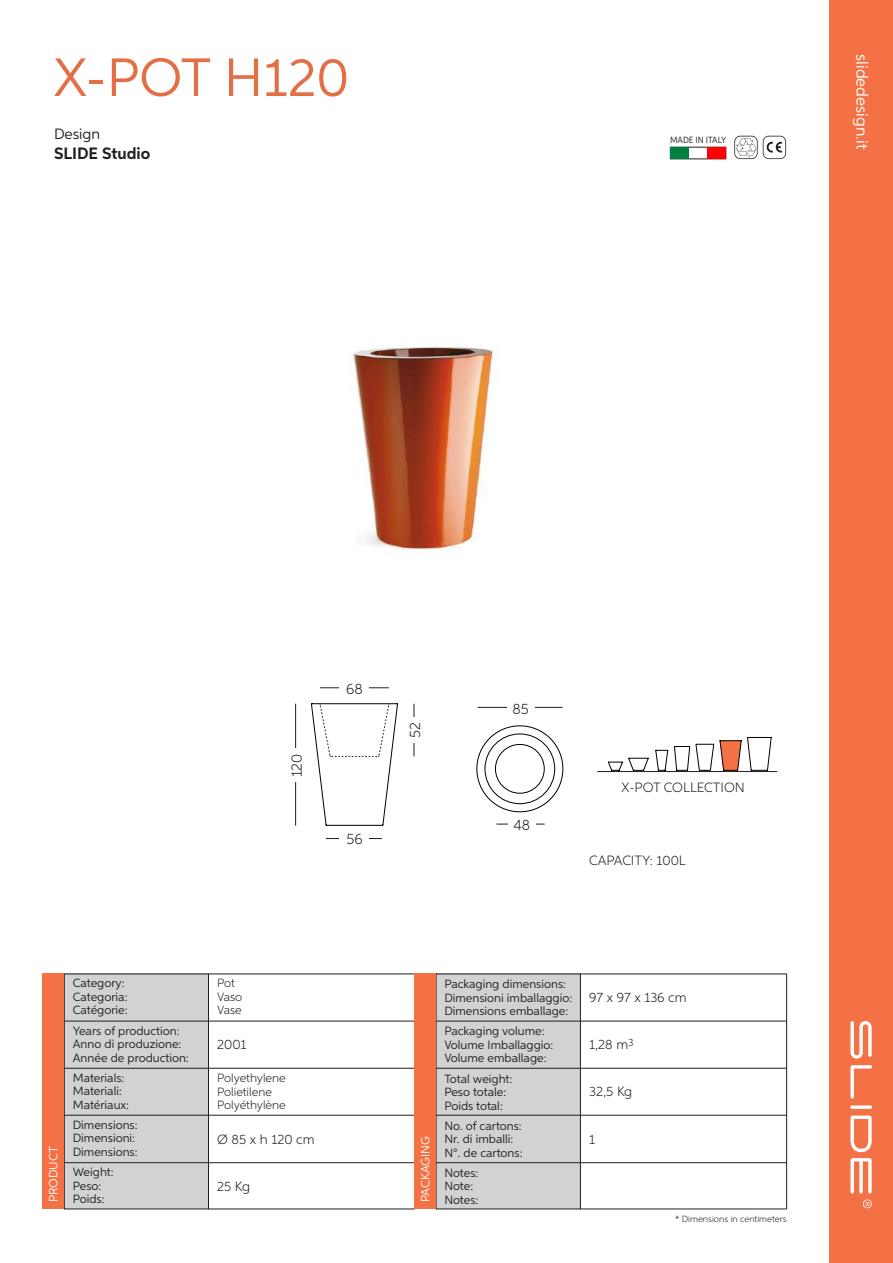
<style>
.page{position:relative;width:893px;height:1263px;background:#fff}
.page>*{position:absolute;margin:0;border:0;box-sizing:border-box;transform-origin:0 0}
.t1{font:54px "Aspira";color:#e46f46}
.t2{font:16.5px "Aspira";color:#fff}
.t3{font:700 16.5px "Aspira";color:#231f20}
.t4{font:300 15px "Aspira";color:#231f20}
.t5{font:15px "Aspira";color:#231f20}
.t6{font:300 13.5px "Aspira";color:#231f20}
.t7{font:12px/13.5px "Aspira";color:#231f20}
.t8{font:300 12px/13.5px "Aspira";letter-spacing:-.02em;color:#231f20}
.t9{font:12px "Aspira";color:#fff}
.t10{font:300 9px "Aspira";color:#231f20}
.t11{font:9px "Aspira Nar";color:#231f20}
</style>
<div class="page">
<div style="left:829px;top:0;width:64px;height:1263px;background:#f37144"></div>
<svg style="left:863px;top:1199px;width:9px;height:9px"></svg>
<svg style="left:850px;top:1105px;width:22px;height:4px"></svg>
<svg style="left:850px;top:1115px;width:22px;height:37px"></svg>
<svg style="left:850px;top:1065px;width:22px;height:33px"></svg>
<svg style="left:850px;top:1158px;width:22px;height:35px"></svg>
<svg style="left:850px;top:1021px;width:22px;height:37px"></svg>
<img style="left:352px;top:347px;width:146px;height:205px">
<svg style="left:734px;top:136px;width:52px;height:23px"></svg>
<div style="left:670px;top:147px;width:19px;height:12px;background:#008040"></div>
<div style="left:708px;top:147px;width:18px;height:12px;background:#fe0000"></div>
<div style="left:64px;top:974px;width:144px;height:235px;background:#d1d2d4"></div>
<div style="left:64px;top:974px;width:145px;height:235px;border:1px solid #231f20"></div>
<div style="left:436px;top:974px;width:144px;height:235px;background:#d1d2d4"></div>
<div style="left:436px;top:974px;width:145px;height:235px;border:1px solid #231f20"></div>
<hr style="left:64px;top:1021px;width:722px;height:1px;background:#231f20">
<hr style="left:209px;top:974px;width:206px;height:1px;background:#231f20">
<hr style="left:64px;top:1068px;width:723px;height:1px;background:#231f20">
<hr style="left:64px;top:1115px;width:722px;height:1px;background:#231f20">
<hr style="left:209px;top:1209px;width:206px;height:1px;background:#231f20">
<hr style="left:581px;top:1209px;width:205px;height:1px;background:#231f20">
<hr style="left:64px;top:1162px;width:723px;height:1px;background:#231f20">
<hr style="left:581px;top:974px;width:206px;height:1px;background:#231f20">
<hr style="left:786px;top:974px;width:1px;height:235px;background:#231f20">
<div style="left:43px;top:974px;width:21px;height:235px;background:#f37144"></div>
<div style="left:415px;top:974px;width:21px;height:235px;background:#f37144"></div>
<svg style="left:311px;top:703px;width:87px;height:123px"></svg>
<hr style="left:320px;top:687px;width:69px;height:1px;background:#231f20">
<hr style="left:326px;top:838px;width:56px;height:1px;background:#231f20">
<hr style="left:295px;top:704px;width:1px;height:122px;background:#231f20">
<hr style="left:414px;top:704px;width:1px;height:52px;background:#231f20">
<div style="left:287px;top:748px;width:18px;height:34px;background:#fff"></div>
<div style="left:340px;top:679px;width:29px;height:18px;background:#fff"></div>
<div style="left:405px;top:717px;width:18px;height:26px;background:#fff"></div>
<div style="left:340px;top:829px;width:29px;height:18px;background:#fff"></div>
<svg style="left:476px;top:725px;width:88px;height:88px"></svg>
<hr style="left:496px;top:824px;width:49px;height:1px;background:#231f20">
<hr style="left:478px;top:707px;width:85px;height:1px;background:#231f20">
<div style="left:507px;top:699px;width:27px;height:18px;background:#fff"></div>
<div style="left:508px;top:815px;width:28px;height:18px;background:#fff"></div>
<svg style="left:608px;top:737px;width:164px;height:34px"></svg>
<hr style="left:597px;top:771px;width:180px;height:1px;background:#231f20">
<h1 class="t1" style="left:54px;top:45px;width:297px">X-POT H120</h1>
<h2 class="t2" style="left:872px;top:54px;width:97px;rotate:90deg">slidedesign.it</h2>
<p class="t5" style="left:54px;top:125px;width:48px">Design</p>
<h2 class="t3" style="left:54px;top:143px;width:98px">SLIDE Studio</h2>
<p class="t11" style="left:670px;top:134px;width:58px">MADE IN ITALY</p>
<p class="t4" style="left:288px;top:777px;width:25px;rotate:-90deg">120</p>
<p class="t4" style="left:346px;top:680px;width:18px">68</p>
<p class="t4" style="left:346px;top:830px;width:18px">56</p>
<p class="t4" style="left:406px;top:738px;width:17px;rotate:-90deg">52</p>
<p class="t4" style="left:512px;top:699px;width:18px">85</p>
<p class="t4" style="left:513px;top:816px;width:18px">48</p>
<p class="t6" style="left:622px;top:779px;width:125px">X-POT COLLECTION</p>
<p class="t6" style="left:589px;top:852px;width:98px">CAPACITY: 100L</p>
<p class="t7" style="left:73px;top:976px;width:56px">Category:<br>Categoria:<br>Catégorie:</p>
<p class="t7" style="left:73px;top:1024px;width:118px">Years of production:<br>Anno di produzione:<br>Année de production:</p>
<p class="t8" style="left:217px;top:976px;width:27px">Pot<br>Vaso<br>Vase</p>
<p class="t6" style="left:217px;top:1036px;width:31px">2001</p>
<p class="t7" style="left:73px;top:1071px;width:58px">Materials:<br>Materiali:<br>Matériaux:</p>
<p class="t7" style="left:73px;top:1118px;width:66px">Dimensions:<br>Dimensioni:<br>Dimensions:</p>
<p class="t8" style="left:217px;top:1071px;width:70px">Polyethylene<br>Polietilene<br>Polyéthylène</p>
<p class="t6" style="left:217px;top:1131px;width:99px">Ø 85 x h 120 cm</p>
<p class="t9" style="left:46px;top:1202px;width:57px;rotate:-90deg">PRODUCT</p>
<p class="t9" style="left:418px;top:1202px;width:68px;rotate:-90deg">PACKAGING</p>
<p class="t7" style="left:73px;top:1165px;width:42px">Weight:<br>Peso:<br>Poids:</p>
<p class="t6" style="left:217px;top:1178px;width:35px">25 Kg</p>
<p class="t7" style="left:444px;top:977px;width:129px">Packaging dimensions:<br>Dimensioni imballaggio:<br>Dimensions emballage:</p>
<p class="t7" style="left:444px;top:1024px;width:111px">Packaging volume:<br>Volume Imballaggio:<br>Volume emballage:</p>
<p class="t7" style="left:444px;top:1072px;width:70px">Total weight:<br>Peso totale:<br>Poids total:</p>
<p class="t7" style="left:444px;top:1118px;width:80px">No. of cartons:<br>Nr. di imballi:<br>N°. de cartons:</p>
<p class="t7" style="left:444px;top:1165px;width:36px">Notes:<br>Note:<br>Notes:</p>
<p class="t6" style="left:589px;top:989px;width:99px">97 x 97 x 136 cm</p>
<p class="t6" style="left:589px;top:1036px;width:46px">1,28 m<sup>3</sup></p>
<p class="t6" style="left:589px;top:1083px;width:45px">32,5 Kg</p>
<p class="t6" style="left:589px;top:1131px;width:7px">1</p>
<p class="t10" style="left:675px;top:1213px;width:113px">* Dimensions in centimeters</p>
</div>
